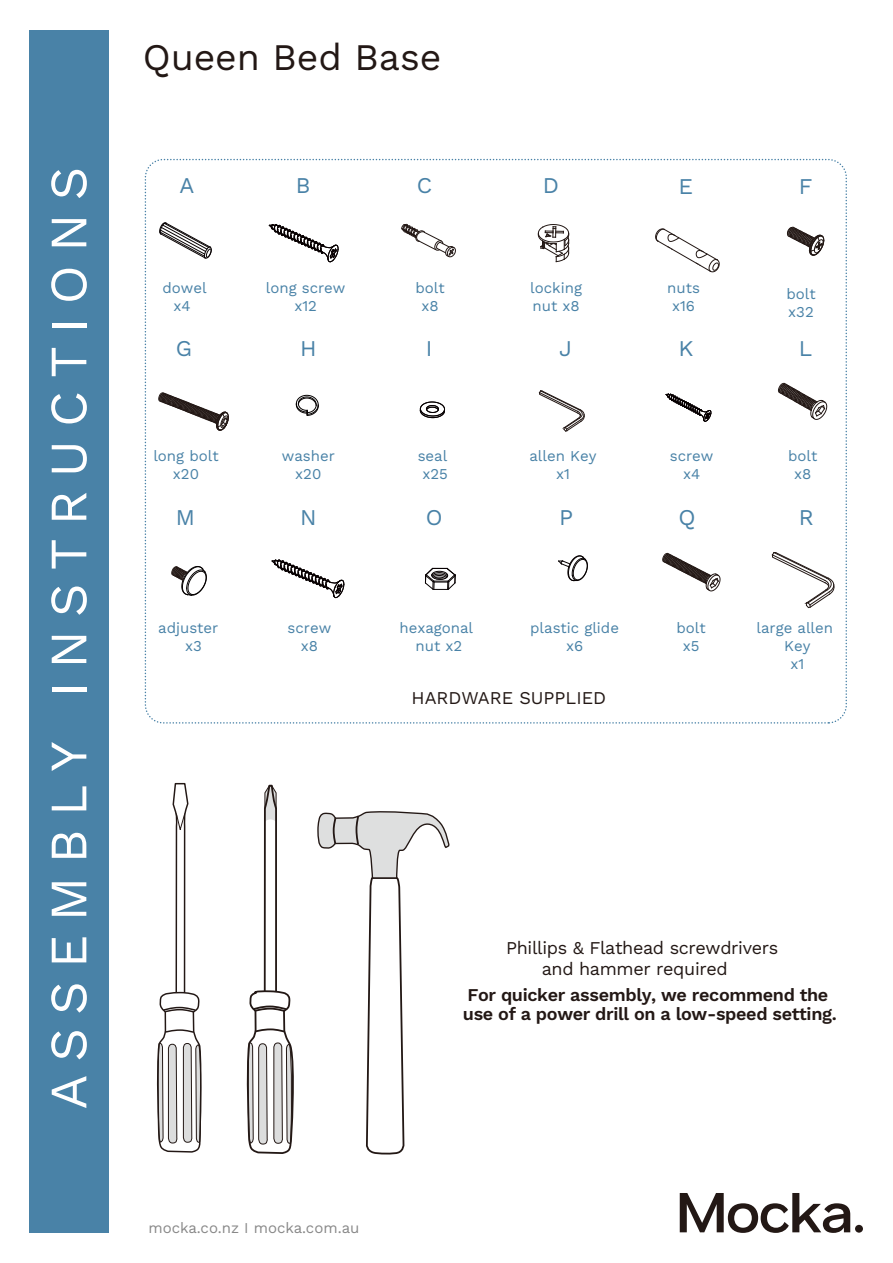
<style>
.page{position:relative;width:893px;height:1263px;background:#fff}
.page>*{position:absolute;margin:0;border:0;box-sizing:border-box;transform-origin:0 0}
.t1{font:52.5px "Work Sans";letter-spacing:.25em;color:#fff}
.t2{font:37.5px "Work Sans";letter-spacing:-.005em;color:#231815}
.t3{font:22.5px "Work Sans";color:#4982a7}
.t4{font:18px/19.4px "Work Sans";letter-spacing:-.02em;color:#231815}
.t5{font:18px "Work Sans";color:#231815}
.t6{font:15px/18px "Work Sans";color:#4982a7;text-align:center}
.t7{font:15px "Work Sans";color:#888}
</style>
<div class="page">
<svg style="left:246px;top:784px;width:48px;height:370px"></svg>
<svg style="left:317px;top:811px;width:133px;height:344px"></svg>
<div style="left:29px;top:30px;width:80px;height:1203px;background:#4982a7"></div>
<svg style="left:401px;top:224px;width:55px;height:33px"></svg>
<svg style="left:269px;top:224px;width:69px;height:38px"></svg>
<svg style="left:272px;top:559px;width:72px;height:39px"></svg>
<svg style="left:665px;top:394px;width:46px;height:28px"></svg>
<svg style="left:538px;top:224px;width:31px;height:38px"></svg>
<svg style="left:539px;top:390px;width:46px;height:41px"></svg>
<svg style="left:772px;top:552px;width:62px;height:56px"></svg>
<svg style="left:655px;top:229px;width:65px;height:43px"></svg>
<svg style="left:787px;top:227px;width:37px;height:29px"></svg>
<svg style="left:420px;top:402px;width:25px;height:16px"></svg>
<svg style="left:296px;top:395px;width:23px;height:21px"></svg>
<svg style="left:778px;top:383px;width:49px;height:37px"></svg>
<svg style="left:425px;top:568px;width:31px;height:22px"></svg>
<svg style="left:558px;top:555px;width:30px;height:26px"></svg>
<svg style="left:662px;top:553px;width:58px;height:38px"></svg>
<svg style="left:156px;top:158px;width:73px;height:995px"></svg>
<svg style="left:680px;top:1193px;width:170px;height:40px"></svg>
<div style="left:855px;top:1225px;width:8px;height:7px;background:#231815;border-radius:50%"></div>
<h1 class="t1" style="left:29px;top:1109px;width:944px;rotate:-90deg">ASSEMBLY INSTRUCTIONS</h1>
<h2 class="t2" style="left:143px;top:29px;width:300px">Queen Bed Base</h2>
<h3 class="t3" style="left:179px;top:169px;width:16px">A</h3>
<h3 class="t3" style="left:296px;top:169px;width:16px">B</h3>
<h3 class="t3" style="left:417px;top:169px;width:17px">C</h3>
<h3 class="t3" style="left:543px;top:169px;width:18px">D</h3>
<h3 class="t3" style="left:678px;top:170px;width:16px">E</h3>
<h3 class="t3" style="left:799px;top:170px;width:15px">F</h3>
<p class="t6" style="left:163px;top:279px;width:46px">dowel x4</p>
<p class="t6" style="left:415px;top:278px;width:31px">bolt x8</p>
<p class="t6" style="left:667px;top:278px;width:34px">nuts x16</p>
<p class="t6" style="left:266px;top:278px;width:81px">long screw x12</p>
<p class="t6" style="left:530px;top:279px;width:53px;text-align:left">locking nut x8</p>
<p class="t6" style="left:786px;top:284px;width:31px;text-align:left">bolt x32</p>
<h3 class="t3" style="left:176px;top:332px;width:18px">G</h3>
<h3 class="t3" style="left:300px;top:332px;width:18px">H</h3>
<h3 class="t3" style="left:426px;top:332px;width:8px">I</h3>
<h3 class="t3" style="left:559px;top:332px;width:14px">J</h3>
<h3 class="t3" style="left:678px;top:332px;width:17px">K</h3>
<h3 class="t3" style="left:799px;top:332px;width:15px">L</h3>
<p class="t6" style="left:153px;top:446px;width:67px">long bolt x20</p>
<p class="t6" style="left:282px;top:446px;width:54px">washer x20</p>
<p class="t6" style="left:418px;top:446px;width:32px">seal x25</p>
<p class="t6" style="left:529px;top:446px;width:68px">allen Key x1</p>
<p class="t6" style="left:670px;top:446px;width:45px">screw x4</p>
<p class="t6" style="left:788px;top:446px;width:31px">bolt x8</p>
<h3 class="t3" style="left:176px;top:500px;width:21px">M</h3>
<h3 class="t3" style="left:300px;top:500px;width:18px">N</h3>
<h3 class="t3" style="left:426px;top:500px;width:18px">O</h3>
<h3 class="t3" style="left:559px;top:500px;width:16px">P</h3>
<h3 class="t3" style="left:678px;top:500px;width:19px">Q</h3>
<h3 class="t3" style="left:799px;top:500px;width:16px">R</h3>
<p class="t6" style="left:185px;top:618px;width:35px;text-align:left;text-indent:-27px">adjuster x3</p>
<p class="t6" style="left:530px;top:618px;width:90px">plastic glide x6</p>
<p class="t6" style="left:676px;top:618px;width:31px">bolt x5</p>
<p class="t6" style="left:288px;top:618px;width:45px">screw x8</p>
<p class="t6" style="left:399px;top:618px;width:75px">hexagonal nut x2</p>
<p class="t5" style="left:411px;top:685px;width:196px">HARDWARE SUPPLIED</p>
<p class="t6" style="left:756px;top:618px;width:78px">large allen<br>Key<br>x1</p>
<p class="t4" style="left:542px;top:936px;width:238px;line-height:21.6px;text-indent:-36px">Phillips &amp; Flathead screwdrivers and hammer required</p>
<p class="t7" style="left:148px;top:1216px;width:213px">mocka.co.nz I mocka.com.au</p>
<p class="t4" style="left:463px;top:984px;width:375px">For quicker assembly, we recommend the use of a power drill on a low-speed setting.</p>
</div>
